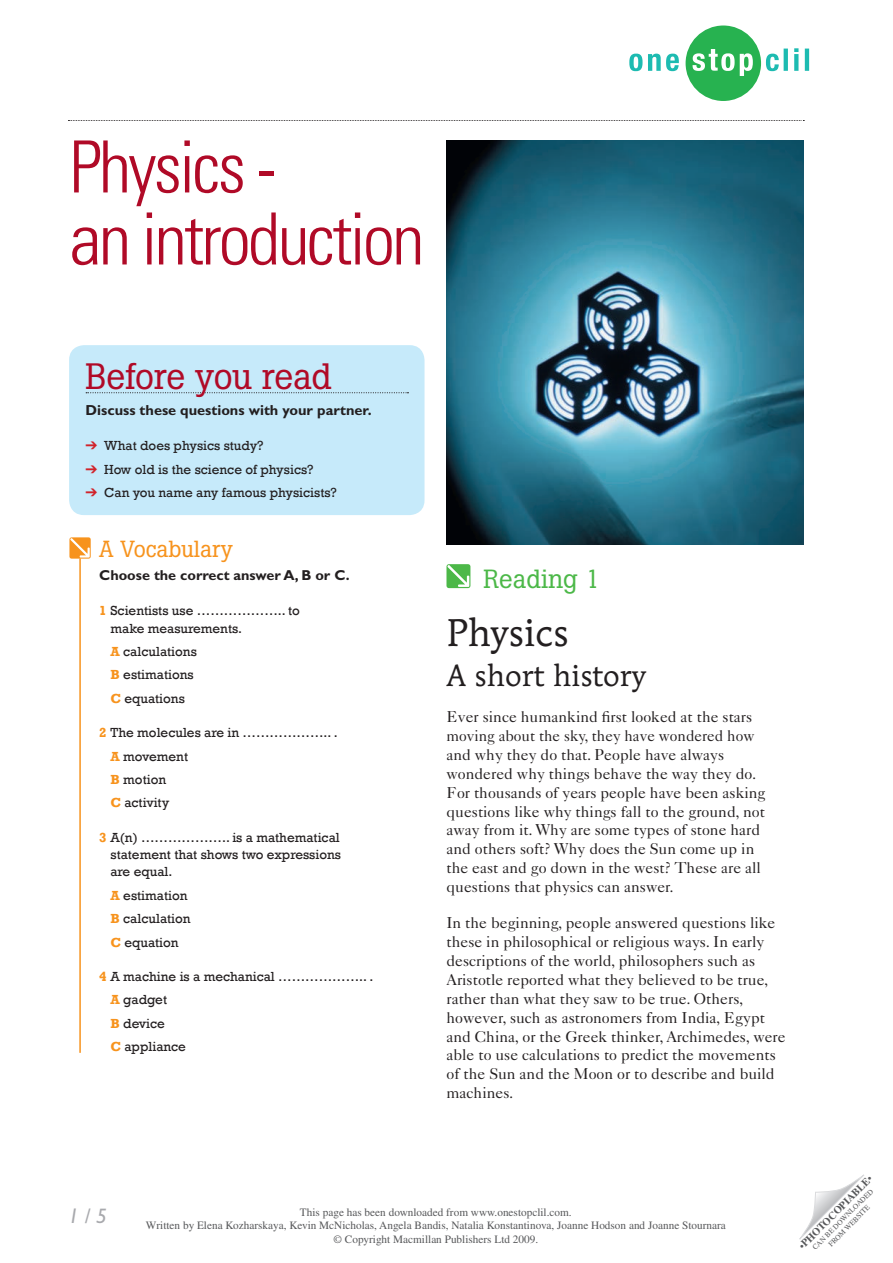
<style>
.page{position:relative;width:893px;height:1263px;background:#fff}
.page>*{position:absolute;margin:0;border:0;box-sizing:border-box;transform-origin:0 0}
.t1{font:300 condensed 72px/72px "Univers LT Std";letter-spacing:-.04em;color:#b00a27}
.Text_head{font:38.25px "Mendoza Roman Std";color:#231f20}
.Read_head{font:36.3px "Boton";letter-spacing:-.01em;color:#b00a27}
.Text_head-2{font:30px "Mendoza Roman Std";color:#231f20}
.Text_head-3{font:26.1px "Boton";color:#4cb848}
.Vocabulary_head{font:23.1px "Boton";color:#f7931d}
.Crossword_Num{font:italic 21px "Gill Sans Std";color:#a8a9ad}
.Text{font:15.75px/18.9px "Caslon 540 LT Std";color:#231f20}
.read_subhead{font:700 14.55px "Gill Sans Std";color:#231f20}
.Vocabulary_subhead{font:700 14.4px "Gill Sans Std";color:#231f20}
.Vocabulary_LIST{font:13.5px/17.2px "Rockwell";color:#231f20}
.Vocabulary_BULLET_RE{font:13.5px "Rockwell";color:#231f20}
.t2{font:11.25px/13.5px "Times LT Std";color:#57585a;text-align:center}
.t3{font:700 10.5px "Times LT Std";color:#57585a}
.t4{font:7.5px "Times LT Std";color:#57585a}
.s1{color:#d1232a}
.s2{font-weight:700;color:#f7931d}
.s3{font-weight:400}
</style>
<div class="page">
<svg style="left:799px;top:1175px;width:65px;height:64px"></svg>
<div style="left:686px;top:26px;width:75px;height:75px;background:#27b250;border-radius:50%"></div>
<svg style="left:629px;top:54px;width:50px;height:17px"></svg>
<svg style="left:693px;top:49px;width:60px;height:27px"></svg>
<svg style="left:766px;top:48px;width:43px;height:23px"></svg>
<svg style="left:68px;top:120px;width:736px;height:1px"></svg>
<div style="left:69px;top:345px;width:355px;height:170px;background:#c6eafa;border-radius:15px"></div>
<svg style="left:86px;top:392px;width:322px;height:1px"></svg>
<hr style="left:79px;top:558px;width:2px;height:495px;background:#f7931d">
<svg style="left:446px;top:564px;width:24px;height:24px"></svg>
<svg style="left:69px;top:537px;width:22px;height:22px"></svg>
<img style="left:446px;top:140px;width:358px;height:405px">
<p class="t1" style="left:69px;top:131px;width:357px">Physics -<br>an introduction</p>
<p class="Read_head" style="left:86px;top:354px;width:248px">Before you read</p>
<p class="read_subhead" style="left:86px;top:401px;width:287px">Discuss these questions with your partner.</p>
<p class="Vocabulary_BULLET_RE" style="left:86px;top:438px;width:180px"><span class="s1">➔</span> What does physics study?</p>
<p class="Vocabulary_BULLET_RE" style="left:86px;top:462px;width:229px"><span class="s1">➔</span> How old is the science of physics?</p>
<p class="Vocabulary_BULLET_RE" style="left:86px;top:485px;width:253px"><span class="s1">➔</span> Can you name any famous physicists?</p>
<p class="Vocabulary_head" style="left:99px;top:535px;width:135px">A Vocabulary</p>
<p class="Vocabulary_subhead" style="left:99px;top:566px;width:252px">Choose the correct answer A, B or C.</p>
<p class="Vocabulary_LIST" style="left:110px;top:602px;width:191px;text-indent:-11px"><span class="s2">1</span> Scientists use ……………….. to make measurements.</p>
<p class="Vocabulary_LIST" style="left:110px;top:643px;width:88px"><span class="s2">A</span> calculations</p>
<p class="Vocabulary_LIST" style="left:110px;top:666px;width:85px"><span class="s2">B</span> estimations</p>
<p class="Vocabulary_LIST" style="left:110px;top:690px;width:76px"><span class="s2">C</span> equations</p>
<p class="Vocabulary_LIST" style="left:99px;top:724px;width:240px"><span class="s2">2</span> The molecules are in ……………….. .</p>
<p class="Vocabulary_LIST" style="left:110px;top:748px;width:79px"><span class="s2">A</span> movement</p>
<p class="Vocabulary_LIST" style="left:110px;top:771px;width:57px"><span class="s2">B</span> motion</p>
<p class="Vocabulary_LIST" style="left:110px;top:794px;width:60px"><span class="s2">C</span> activity</p>
<p class="Vocabulary_LIST" style="left:110px;top:829px;width:232px;text-align:justify;text-indent:-11px"><span class="s2">3</span> A(n) ……………….. is a mathematical statement that shows two expressions are equal.</p>
<p class="Vocabulary_LIST" style="left:110px;top:887px;width:79px"><span class="s2">A</span> estimation</p>
<p class="Vocabulary_LIST" style="left:110px;top:910px;width:82px"><span class="s2">B</span> calculation</p>
<p class="Vocabulary_LIST" style="left:110px;top:934px;width:70px"><span class="s2">C</span> equation</p>
<p class="Vocabulary_LIST" style="left:99px;top:968px;width:276px"><span class="s2">4</span> A machine is a mechanical ……………….. .</p>
<p class="Vocabulary_LIST" style="left:110px;top:991px;width:58px"><span class="s2">A</span> gadget</p>
<p class="Vocabulary_LIST" style="left:110px;top:1015px;width:56px"><span class="s2">B</span> device</p>
<p class="Vocabulary_LIST" style="left:110px;top:1038px;width:77px"><span class="s2">C</span> appliance</p>
<p class="Text_head-3" style="left:483px;top:563px;width:118px">Reading 1</p>
<p class="Text_head" style="left:446px;top:609px;width:124px">Physics</p>
<p class="Text_head-2" style="left:446px;top:657px;width:201px">A short history</p>
<p class="Text" style="left:446px;top:707px;width:320px">Ever since humankind first looked at the stars moving about the sky, they have wondered how and why they do that. People have always wondered why things behave the way they do.<br>For thousands of years people have been asking questions like why things fall to the ground, not away from it. Why are some types of stone hard and others soft? Why does the Sun come up in the east and go down in the west? These are all questions that physics can answer.</p>
<p class="Text" style="left:446px;top:913px;width:341px">In the beginning, people answered questions like these in philosophical or religious ways. In early descriptions of the world, philosophers such as Aristotle reported what they believed to be true, rather than what they saw to be true. Others, however, such as astronomers from India, Egypt and China, or the Greek thinker, Archimedes, were able to use calculations to predict the movements of the Sun and the Moon or to describe and build machines.</p>
<p class="Crossword_Num" style="left:68px;top:1204px;width:40px">1 / 5</p>
<p class="t2" style="left:300px;top:1205px;width:273px">This page has been downloaded from www.onestopclil.com.</p>
<p class="t2" style="left:146px;top:1218px;width:581px">Written by Elena Kozharskaya, Kevin McNicholas, Angela Bandis, Natalia Konstantinova, Joanne Hodson and Joanne Stournara © Copyright Macmillan Publishers Ltd 2009.</p>
<p class="t3" style="left:796px;top:1243px;width:101px;rotate:-45deg"><span class="s3">•</span>PHOTOCOPIABLE<span class="s3">•</span></p>
<p class="t4" style="left:810px;top:1245px;width:84px;rotate:-45deg">CAN BE DOWNLOADED</p>
<p class="t4" style="left:827px;top:1242px;width:57px;rotate:-45deg">FROM WEBSITE</p>
</div>
